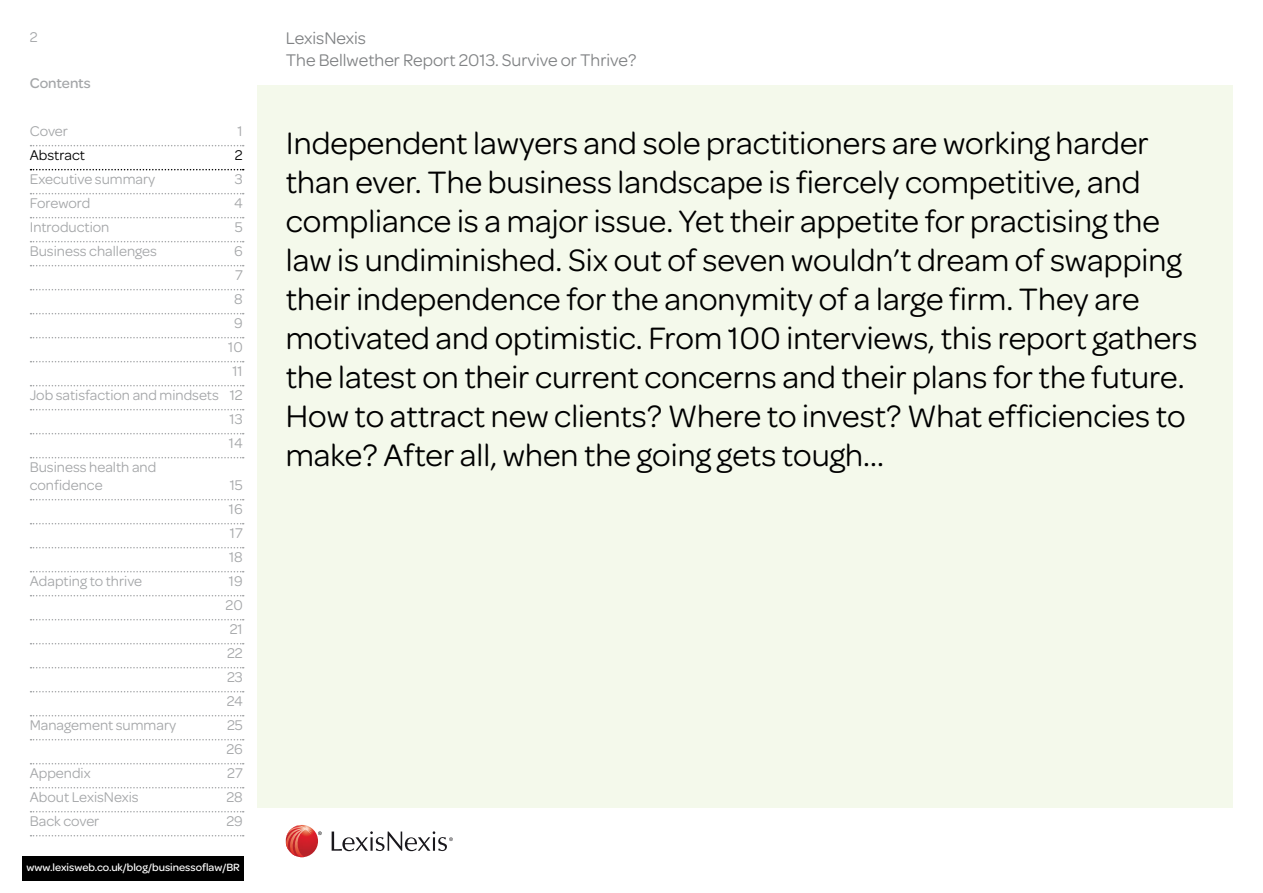
<style>
.page{position:relative;width:1263px;height:893px;background:#fff}
.page>*{position:absolute;margin:0;border:0;box-sizing:border-box;transform-origin:0 0}
.t1{font:33px/39px "Omnes";color:#000}
.t2{font:18px/21.6px "Omnes";color:#808284}
.t3{font:15px/24px "Omnes";color:#a4a6a8;text-align:justify}
.t4{font:15px "Omnes";color:#000}
.t5{font:500 15px "Omnes";color:#a4a6a8}
.t6{font:500 11.25px "Omnes";color:#fff}
</style>
<div class="page">
<svg style="left:31px;top:145px;width:213px;height:1px"></svg>
<svg style="left:31px;top:169px;width:213px;height:1px"></svg>
<svg style="left:31px;top:193px;width:213px;height:1px"></svg>
<svg style="left:31px;top:217px;width:213px;height:1px"></svg>
<svg style="left:31px;top:241px;width:213px;height:1px"></svg>
<svg style="left:31px;top:265px;width:213px;height:1px"></svg>
<svg style="left:31px;top:289px;width:213px;height:1px"></svg>
<svg style="left:31px;top:313px;width:213px;height:1px"></svg>
<svg style="left:31px;top:337px;width:213px;height:1px"></svg>
<svg style="left:31px;top:361px;width:213px;height:1px"></svg>
<svg style="left:31px;top:385px;width:213px;height:1px"></svg>
<svg style="left:31px;top:409px;width:213px;height:1px"></svg>
<svg style="left:31px;top:433px;width:213px;height:1px"></svg>
<svg style="left:31px;top:457px;width:213px;height:1px"></svg>
<svg style="left:31px;top:499px;width:213px;height:1px"></svg>
<svg style="left:31px;top:523px;width:213px;height:1px"></svg>
<svg style="left:31px;top:547px;width:213px;height:1px"></svg>
<svg style="left:31px;top:571px;width:213px;height:1px"></svg>
<svg style="left:31px;top:595px;width:213px;height:1px"></svg>
<svg style="left:31px;top:619px;width:213px;height:1px"></svg>
<svg style="left:31px;top:643px;width:213px;height:1px"></svg>
<svg style="left:31px;top:667px;width:213px;height:1px"></svg>
<svg style="left:31px;top:691px;width:213px;height:1px"></svg>
<svg style="left:31px;top:715px;width:213px;height:1px"></svg>
<svg style="left:31px;top:739px;width:213px;height:1px"></svg>
<svg style="left:31px;top:763px;width:213px;height:1px"></svg>
<svg style="left:31px;top:787px;width:213px;height:1px"></svg>
<svg style="left:31px;top:811px;width:213px;height:1px"></svg>
<svg style="left:31px;top:835px;width:213px;height:1px"></svg>
<div style="left:257px;top:85px;width:976px;height:723px;background:#f4f9eb"></div>
<svg style="left:318px;top:831px;width:4px;height:4px"></svg>
<img style="left:286px;top:825px;width:32px;height:32px;border-radius:15px">
<img style="left:286px;top:825px;width:26px;height:32px">
<svg style="left:332px;top:831px;width:121px;height:20px"></svg>
<div style="left:22px;top:856px;width:221px;height:24px;background:#000"></div>
<p class="t3" style="left:30px;top:24px;width:9px">2</p>
<p class="t5" style="left:30px;top:73px;width:63px">Contents</p>
<p class="t3" style="left:30px;top:119px;width:40px">Cover</p>
<p class="t3" style="left:238px;top:119px;width:7px">1</p>
<p class="t4" style="left:30px;top:145px;width:57px">Abstract</p>
<p class="t4" style="left:235px;top:145px;width:9px">2</p>
<p class="t3" style="left:30px;top:167px;width:127px">Executive summary</p>
<p class="t3" style="left:235px;top:167px;width:9px">3</p>
<p class="t3" style="left:30px;top:191px;width:62px">Foreword</p>
<p class="t3" style="left:234px;top:191px;width:10px">4</p>
<p class="t3" style="left:30px;top:215px;width:81px">Introduction</p>
<p class="t3" style="left:235px;top:215px;width:9px">5</p>
<p class="t3" style="left:30px;top:239px;width:129px">Business challenges</p>
<p class="t3" style="left:234px;top:239px;width:10px">6</p>
<p class="t3" style="left:235px;top:263px;width:9px">7</p>
<p class="t3" style="left:234px;top:287px;width:10px">8</p>
<p class="t3" style="left:234px;top:311px;width:10px">9</p>
<p class="t3" style="left:228px;top:335px;width:16px">10</p>
<p class="t3" style="left:232px;top:359px;width:12px">11</p>
<p class="t3" style="left:30px;top:383px;width:214px">Job satisfaction and mindsets 12</p>
<p class="t3" style="left:230px;top:407px;width:15px">13</p>
<p class="t3" style="left:229px;top:431px;width:15px">14</p>
<p class="t3" style="left:30px;top:455px;width:128px">Business health and</p>
<p class="t3" style="left:30px;top:473px;width:74px">confidence</p>
<p class="t3" style="left:229px;top:473px;width:15px">15<br>16<br>17<br>18</p>
<p class="t3" style="left:30px;top:569px;width:114px">Adapting to thrive</p>
<p class="t3" style="left:226px;top:569px;width:19px">19<br>20<br>21<br>22<br>23<br>24</p>
<p class="t3" style="left:30px;top:713px;width:148px">Management summary</p>
<p class="t3" style="left:226px;top:713px;width:18px">25<br>26</p>
<p class="t3" style="left:30px;top:761px;width:62px">Appendix</p>
<p class="t3" style="left:227px;top:761px;width:17px">27</p>
<p class="t3" style="left:30px;top:785px;width:110px">About LexisNexis</p>
<p class="t3" style="left:226px;top:785px;width:18px">28</p>
<p class="t3" style="left:30px;top:809px;width:71px">Back cover</p>
<p class="t3" style="left:226px;top:809px;width:18px">29</p>
<p class="t6" style="left:27px;top:859px;width:215px">www.lexisweb.co.uk/blog/businessoflaw/BR</p>
<p class="t2" style="left:286px;top:26px;width:352px">LexisNexis<br>The Bellwether Report 2013. Survive or Thrive?</p>
<p class="t1" style="left:286px;top:122px;width:913px">Independent lawyers and sole practitioners are working harder than ever. The business landscape is fiercely competitive, and compliance is a major issue. Yet their appetite for practising the law is undiminished. Six out of seven wouldn’t dream of swapping their independence for the anonymity of a large firm. They are motivated and optimistic. From 100 interviews, this report gathers the latest on their current concerns and their plans for the future.<br>How to attract new clients? Where to invest? What efficiencies to make? After all, when the going gets tough...</p>
</div>
